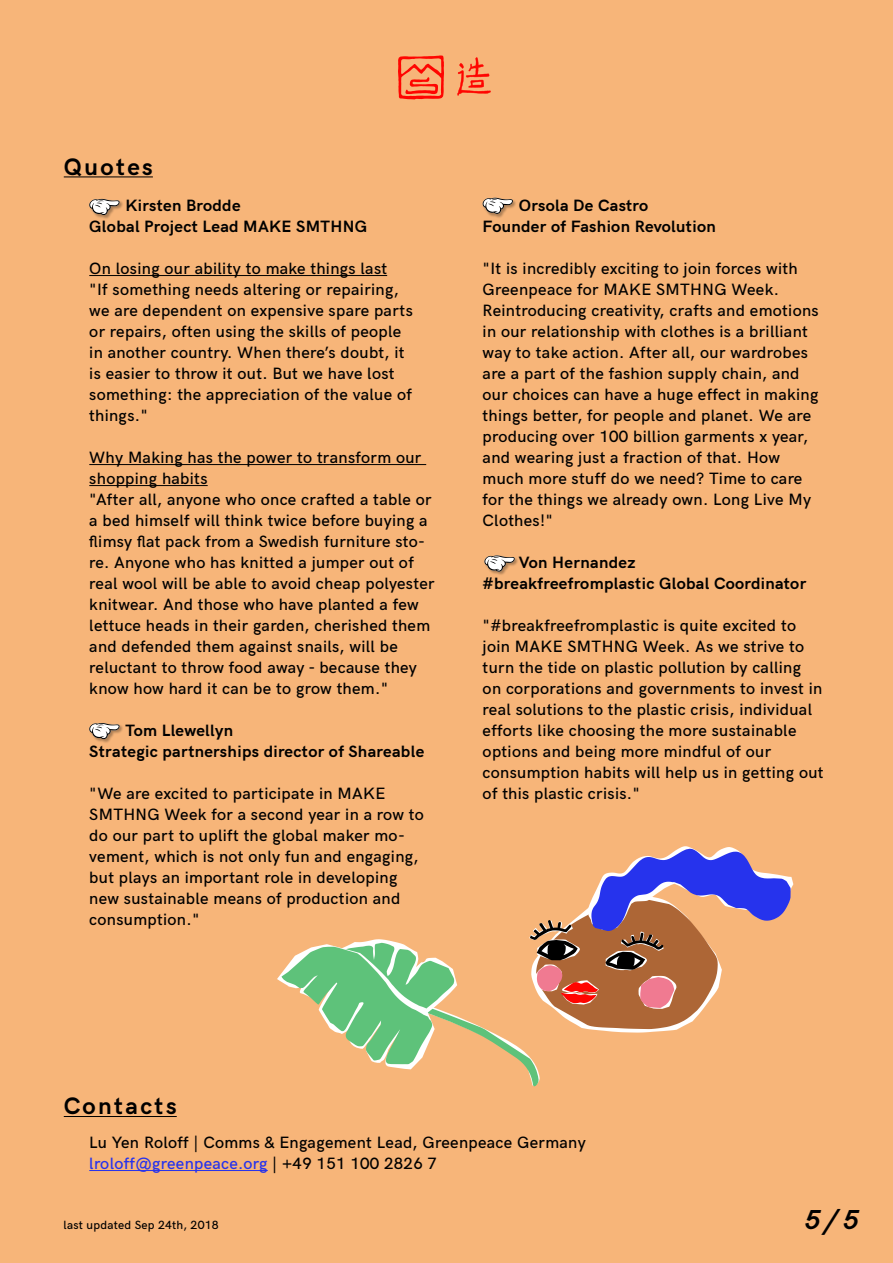
<style>
.page{position:relative;width:893px;height:1263px;background:#f7b579}
.page>*{position:absolute;margin:0;border:0;box-sizing:border-box;transform-origin:0 0}
.t1{font:italic 700 27px "HK Grotesk";color:#000}
.t2{font:700 24px "HK Grotesk";letter-spacing:.1em;color:#000}
.t3{font:500 16.5px/21px "HK Grotesk";letter-spacing:.02em;color:#000}
.t4{font:700 16.5px/21px "HK Grotesk";letter-spacing:.02em;color:#000}
.t5{font:500 12px "HK Grotesk";letter-spacing:.02em;color:#000}
.s1{color:#2632ed}
</style>
<div class="page">
<svg style="left:398px;top:55px;width:46px;height:44px;background:#fa6e48"></svg>
<svg style="left:457px;top:57px;width:34px;height:39px"></svg>
<hr style="left:64px;top:1116px;width:113px;height:1px;background:#000">
<hr style="left:89px;top:1170px;width:179px;height:1px;background:#2632ed">
<hr style="left:89px;top:275px;width:298px;height:1px;background:#000">
<hr style="left:89px;top:464px;width:337px;height:1px;background:#000">
<hr style="left:89px;top:485px;width:119px;height:1px;background:#000">
<hr style="left:64px;top:176px;width:89px;height:1px;background:#000">
<img style="left:88px;top:198px;width:37px;height:22px">
<svg style="left:89px;top:199px;width:31px;height:16px"></svg>
<img style="left:483px;top:554px;width:37px;height:23px">
<svg style="left:484px;top:555px;width:31px;height:17px"></svg>
<img style="left:88px;top:722px;width:37px;height:22px">
<svg style="left:89px;top:723px;width:31px;height:16px"></svg>
<img style="left:482px;top:197px;width:36px;height:22px">
<svg style="left:483px;top:198px;width:30px;height:16px"></svg>
<svg style="left:277px;top:846px;width:516px;height:243px;background:#d0a57d"></svg>
<h2 class="t2" style="left:64px;top:148px;width:91px">Quotes</h2>
<p class="t4" style="left:89px;top:193px;width:279px;text-indent:36px">Kirsten Brodde<br>Global Project Lead MAKE SMTHNG</p>
<p class="t3" style="left:89px;top:256px;width:325px">On losing our ability to make things last<br>"If something needs altering or repairing, we are dependent on expensive spare parts or repairs, often using the skills of people in another country. When there’s doubt, it is easier to throw it out. But we have lost something: the appreciation of the value of things."</p>
<p class="t3" style="left:89px;top:445px;width:347px">Why Making has the power to transform our shopping habits<br>"After all, anyone who once crafted a table or a bed himself will think twice before buying a flimsy flat pack from a Swedish furniture sto&shy;re. Anyone who has knitted a jumper out of real wool will be able to avoid cheap polyester knitwear. And those who have planted a few lettuce heads in their garden, cherished them and defended them against snails, will be reluctant to throw food away - because they know how hard it can be to grow them."</p>
<p class="t4" style="left:89px;top:719px;width:336px;text-indent:36px">Tom Llewellyn<br>Strategic partnerships director of Shareable</p>
<p class="t3" style="left:89px;top:781px;width:336px">"We are excited to participate in MAKE SMTHNG Week for a second year in a row to do our part to uplift the global maker mo&shy;vement, which is not only fun and engaging, but plays an important role in developing new sustainable means of production and consumption."</p>
<p class="t4" style="left:483px;top:194px;width:235px;text-indent:36px">Orsola De Castro<br>Founder of Fashion Revolution</p>
<p class="t3" style="left:483px;top:257px;width:338px">"It is incredibly exciting to join forces with Greenpeace for MAKE SMTHNG Week.<br>Reintroducing creativity, crafts and emotions in our relationship with clothes is a brilliant way to take action. After all, our wardrobes are a part of the fashion supply chain, and our choices can have a huge effect in making things better, for people and planet. We are producing over 100 billion garments x year, and wearing just a fraction of that. How much more stuff do we need? Time to care for the things we already own. Long Live My Clothes!"</p>
<p class="t4" style="left:483px;top:551px;width:325px;text-indent:36px">Von Hernandez #breakfreefromplastic Global Coordinator</p>
<p class="t3" style="left:483px;top:614px;width:342px">"#breakfreefromplastic is quite excited to join MAKE SMTHNG Week. As we strive to turn the tide on plastic pollution by calling on corporations and governments to invest in real solutions to the plastic crisis, individual efforts like choosing the more sustainable options and being more mindful of our consumption habits will help us in getting out of this plastic crisis."</p>
<h2 class="t2" style="left:64px;top:1088px;width:114px">Contacts</h2>
<p class="t3" style="left:89px;top:1130px;width:498px">Lu Yen Roloff | Comms &amp; Engagement Lead, Greenpeace Germany <span class="s1">lroloff@greenpeace.org</span> | +49 151 100 2826 7</p>
<p class="t5" style="left:64px;top:1216px;width:157px">last updated Sep 24th, 2018</p>
<h1 class="t1" style="left:805px;top:1199px;width:56px">5/5</h1>
</div>
